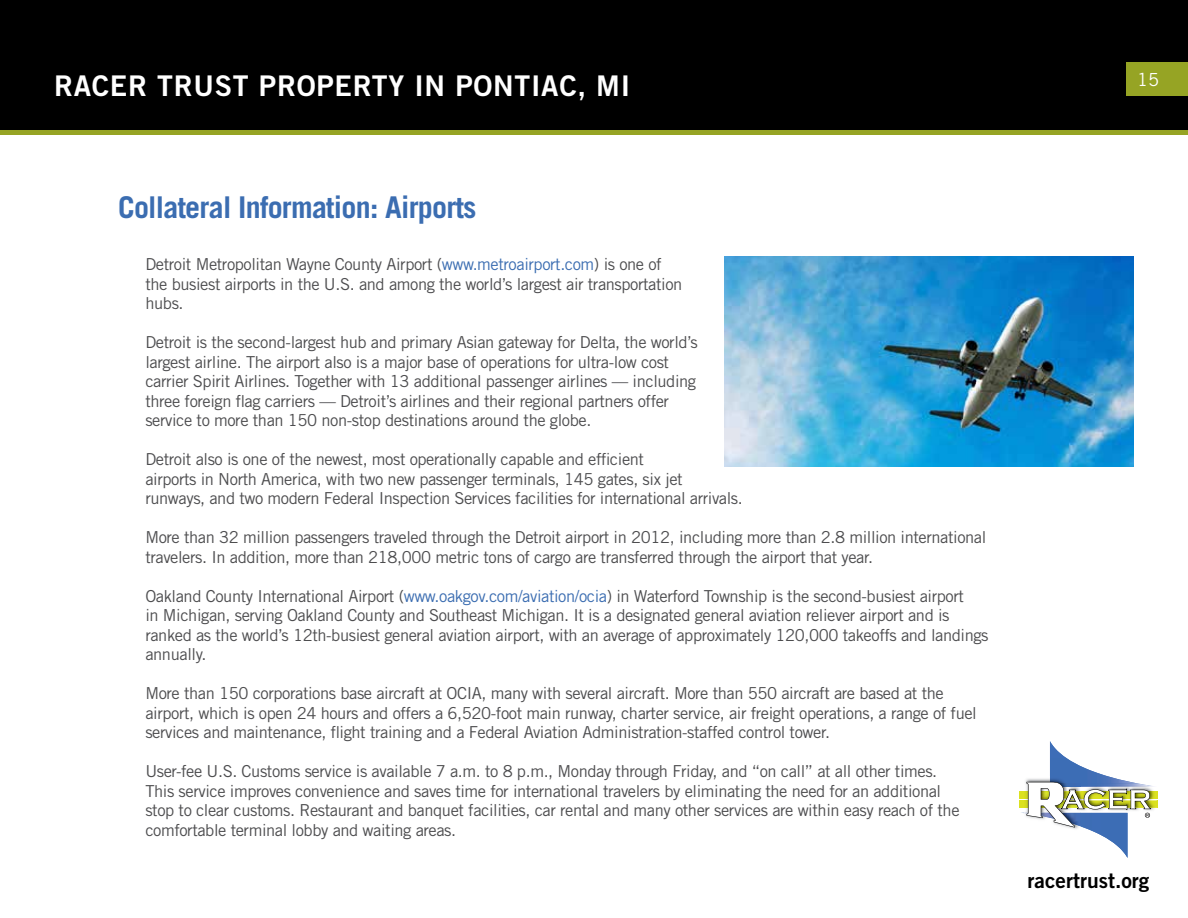
<style>
.page{position:relative;width:1188px;height:918px;background:#fff}
.page>*{position:absolute;margin:0;border:0;box-sizing:border-box;transform-origin:0 0}
.t1{font:700 30px "Trade Gothic LT Std";letter-spacing:-.025em;color:#3b6db1}
.t2{font:28.5px "Trade Gothic LT Std Bd 2";letter-spacing:.025em;color:#fff}
.t3{font:21px "Trade Gothic LT Std Bd 2";color:#000}
.t4{font:18px "Trade Gothic LT Std";color:#fff}
.t5{font:16.5px/19.5px "Trade Gothic LT Std";letter-spacing:-.025em;color:#4d4d4f}
.s1{color:#3b6db1}
</style>
<div class="page">
<div style="left:1px;top:1px;width:1186px;height:131px;background:#000"></div>
<div style="left:0;top:0;width:1188px;height:133px;border:2px solid #000"></div>
<div style="left:1126px;top:62px;width:62px;height:34px;background:#96a424"></div>
<div style="left:0;top:130px;width:1188px;height:5px;background:#96a424"></div>
<div style="left:1019px;top:791px;width:139px;height:7px;background:#dbe120"></div>
<div style="left:1019px;top:801px;width:139px;height:7px;background:#dbe120"></div>
<svg style="left:1021px;top:741px;width:137px;height:117px"></svg>
<img style="left:725px;top:256px;width:409px;height:211px">
<h2 class="t2" style="left:54px;top:68px;width:578px">RACER TRUST PROPERTY IN PONTIAC, MI</h2>
<h1 class="t1" style="left:118px;top:189px;width:360px">Collateral Information: Airports</h1>
<p class="t5" style="left:145px;top:254px;width:539px">Detroit Metropolitan Wayne County Airport (<span class="s1">www.metroairport.com</span>) is one of the busiest airports in the U.S. and among the world’s largest air transportation hubs.</p>
<p class="t5" style="left:145px;top:332px;width:554px">Detroit is the second-largest hub and primary Asian gateway for Delta, the world’s largest airline. The airport also is a major base of operations for ultra-low cost carrier Spirit Airlines. Together with 13 additional passenger airlines — including three foreign flag carriers — Detroit’s airlines and their regional partners offer service to more than 150 non-stop destinations around the globe.</p>
<p class="t5" style="left:145px;top:449px;width:599px">Detroit also is one of the newest, most operationally capable and efficient<br>airports in North America, with two new passenger terminals, 145 gates, six jet runways, and two modern Federal Inspection Services facilities for international arrivals.</p>
<p class="t5" style="left:145px;top:527px;width:843px">More than 32 million passengers traveled through the Detroit airport in 2012, including more than 2.8 million international travelers. In addition, more than 218,000 metric tons of cargo are transferred through the airport that year.</p>
<p class="t5" style="left:145px;top:586px;width:845px">Oakland County International Airport (<span class="s1">www.oakgov.com/aviation/ocia</span>) in Waterford Township is the second-busiest airport<br>in Michigan, serving Oakland County and Southeast Michigan. It is a designated general aviation reliever airport and is ranked as the world’s 12th-busiest general aviation airport, with an average of approximately 120,000 takeoffs and landings annually.</p>
<p class="t5" style="left:145px;top:683px;width:833px">More than 150 corporations base aircraft at OCIA, many with several aircraft. More than 550 aircraft are based at the airport, which is open 24 hours and offers a 6,520-foot main runway, charter service, air freight operations, a range of fuel services and maintenance, flight training and a Federal Aviation Administration-staffed control tower.</p>
<p class="t5" style="left:145px;top:761px;width:816px">User-fee U.S. Customs service is available 7 a.m. to 8 p.m., Monday through Friday, and “on call” at all other times.<br>This service improves convenience and saves time for international travelers by eliminating the need for an additional stop to clear customs. Restaurant and banquet facilities, car rental and many other services are within easy reach of the comfortable terminal lobby and waiting areas.</p>
<p class="t4" style="left:1137px;top:68px;width:23px">15</p>
<p class="t3" style="left:1028px;top:867px;width:123px">racertrust.org</p>
</div>
